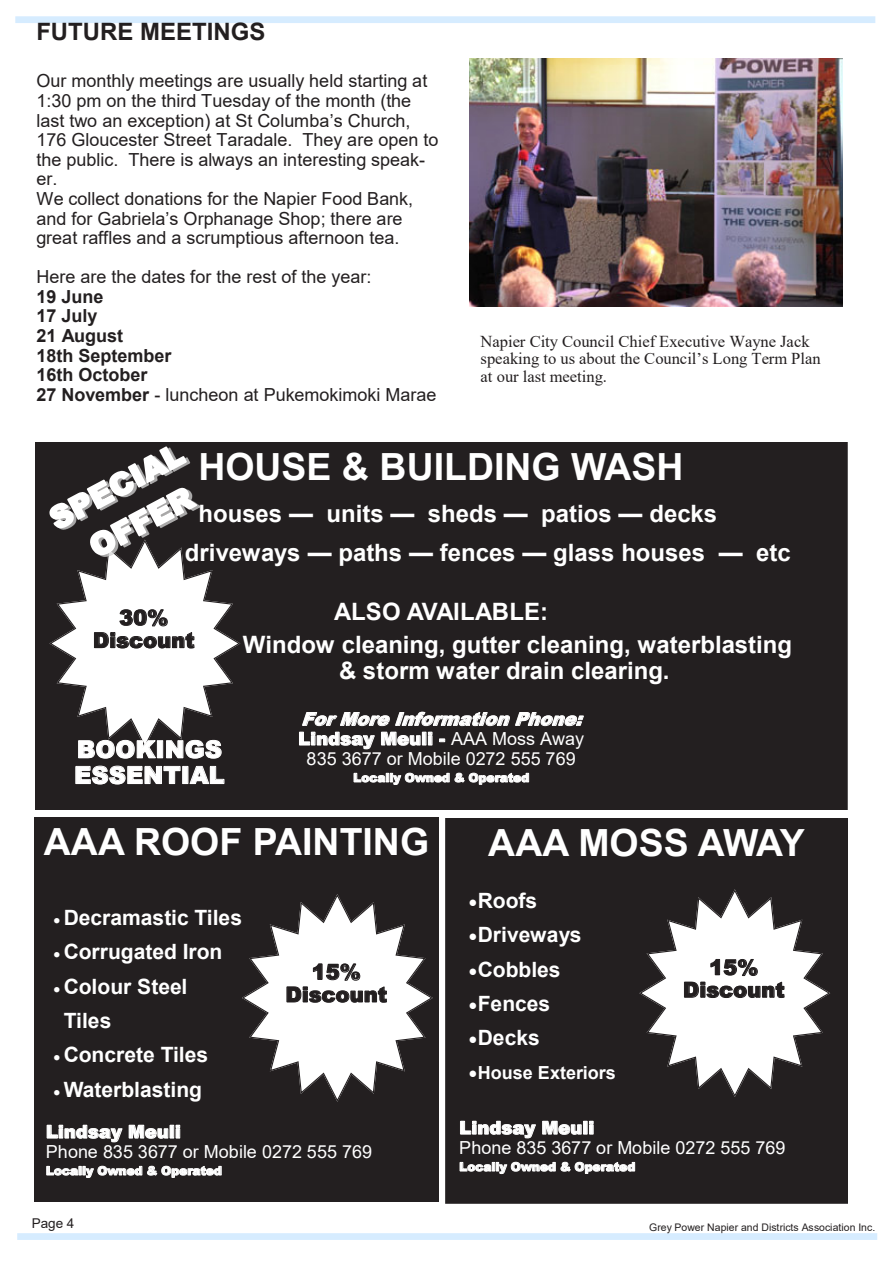
<style>
.page{position:relative;width:893px;height:1263px;background:#fff}
.page>*{position:absolute;margin:0;border:0;box-sizing:border-box;transform-origin:0 0}
.t1{font:700 37.5px "Arial";color:#fff}
.t2{font:700 24px/39.3px "Arial";color:#fff}
.t3{font:900 24px/25.8px "Arial";color:#fff}
.t4{font:700 24px "Arial";color:#231f20}
.t5{font:700 21.15px "Arial";color:#fff}
.t6{font:700 21px/34.2px "Arial";color:#fff}
.t7{font:900 21px/22.5px "Arial";color:#231f20;text-align:center}
.t8{font:18px/19.6px "Arial";color:#231f20}
.t9{font:18px/19.6px "Arial";letter-spacing:.005em;color:#fff}
.t10{font:700 18px "Arial";color:#fff}
.t11{font:16.65px "Times New Roman";color:#231f20}
.t12{font:16.5px/17.4px "Times New Roman";color:#231f20}
.t13{font:13.5px "Arial";color:#231f20}
.t14{font:900 12px "Arial";color:#fff}
.t15{font:10.5px "Arial";color:#231f20}
.s1{font-weight:700}
.s2{font-weight:900;font-style:italic}
.s3{font-weight:900}
</style>
<div class="page">
<div style="left:17px;top:1233px;width:860px;height:7px;background:#d6ecff"></div>
<div style="left:15px;top:16px;width:860px;height:7px;background:#d6ecff"></div>
<div style="left:35px;top:817px;width:404px;height:385px;background:#231f20"></div>
<svg style="left:47px;top:1125px;width:76px;height:17px"></svg>
<svg style="left:129px;top:1124px;width:39px;height:15px"></svg>
<div style="left:170px;top:1125px;width:4px;height:13px;border:1px solid #fff"></div>
<div style="left:176px;top:1128px;width:4px;height:10px;border:1px solid #fff"></div>
<svg style="left:46px;top:1166px;width:176px;height:12px"></svg>
<svg style="left:242px;top:894px;width:191px;height:208px"></svg>
<div style="left:446px;top:818px;width:401px;height:385px;background:#231f20"></div>
<svg style="left:460px;top:1121px;width:76px;height:17px"></svg>
<svg style="left:542px;top:1120px;width:40px;height:15px"></svg>
<div style="left:583px;top:1121px;width:4px;height:13px;border:1px solid #fff"></div>
<div style="left:589px;top:1124px;width:4px;height:10px;border:1px solid #fff"></div>
<svg style="left:460px;top:1162px;width:175px;height:12px"></svg>
<svg style="left:639px;top:889px;width:191px;height:208px"></svg>
<div style="left:36px;top:442px;width:811px;height:368px;background:#231f20"></div>
<svg style="left:299px;top:711px;width:285px;height:38px"></svg>
<svg style="left:354px;top:773px;width:175px;height:12px"></svg>
<svg style="left:75px;top:765px;width:106px;height:19px"></svg>
<div style="left:182px;top:766px;width:6px;height:18px;border:1px solid #fff"></div>
<svg style="left:189px;top:766px;width:36px;height:18px"></svg>
<svg style="left:49px;top:446px;width:191px;height:313px"></svg>
<img style="left:470px;top:58px;width:372px;height:249px">
<p class="t4" style="left:36px;top:15px;width:230px">FUTURE MEETINGS</p>
<p class="t8" style="left:36px;top:71px;width:404px">Our monthly meetings are usually held starting at 1:30 pm on the third Tuesday of the month (the last two an exception) at St Columba’s Church, 176 Gloucester Street Taradale. They are open to the public. There is always an interesting speak&shy;er.<br>We collect donations for the Napier Food Bank, and for Gabriela’s Orphanage Shop; there are great raffles and a scrumptious afternoon tea.</p>
<p class="t8" style="left:36px;top:267px;width:402px">Here are the dates for the rest of the year:<br><span class="s1">19 June<br>17 July<br>21 August<br>18th September<br>16th October<br>27 November</span> - luncheon at Pukemokimoki Marae</p>
<p class="t11" style="left:481px;top:329px;width:331px">Napier City Council Chief Executive Wayne Jack</p>
<p class="t12" style="left:481px;top:349px;width:342px">speaking to us about the Council’s Long Term Plan at our last meeting.</p>
<p class="t1" style="left:198px;top:440px;width:487px">HOUSE &amp; BUILDING WASH</p>
<p class="t2" style="left:185px;top:494px;width:607px;text-indent:14px">houses — units — sheds — patios — decks driveways — paths — fences — glass houses — etc</p>
<p class="t2" style="left:243px;top:595px;width:551px;line-height:32.7px;text-indent:91px">ALSO AVAILABLE:<br>Window cleaning, gutter cleaning, waterblasting</p>
<p class="t2" style="left:339px;top:651px;width:332px">&amp; storm water drain clearing.</p>
<p class="t9" style="left:298px;top:709px;width:293px;text-align:center"><span class="s2">ForMoreInformationPhone:<br></span><span class="s3">Lindsay Meuli -</span> AAA Moss Away<br>835 3677 or Mobile 0272 555 769</p>
<p class="t14" style="left:353px;top:769px;width:178px">Locally Owned &amp; Operated</p>
<p class="t7" style="left:93px;top:606px;width:103px">30%<br>Discount</p>
<p class="t3" style="left:74px;top:736px;width:152px">BOOKINGS<br>ESSENTIAL</p>
<p class="t1" style="left:44px;top:815px;width:387px">AAA ROOF PAINTING</p>
<p class="t6" style="left:54px;top:901px;width:190px">• Decramastic Tiles</p>
<p class="t6" style="left:54px;top:935px;width:170px">• Corrugated Iron</p>
<p class="t6" style="left:64px;top:969px;width:125px;text-indent:-10px">• Colour Steel<br>Tiles</p>
<p class="t5" style="left:54px;top:1040px;width:156px">• Concrete Tiles</p>
<p class="t6" style="left:54px;top:1072px;width:150px">• Waterblasting</p>
<p class="t7" style="left:285px;top:960px;width:103px">15%<br>Discount</p>
<p class="t9" style="left:46px;top:1122px;width:328px"><span class="s3">Lindsay Meuli<br></span>Phone 835 3677 or Mobile 0272 555 769</p>
<p class="t14" style="left:46px;top:1162px;width:178px">Locally Owned &amp; Operated</p>
<p class="t1" style="left:488px;top:816px;width:318px">AAA MOSS AWAY</p>
<p class="t6" style="left:469px;top:884px;width:70px">• Roofs</p>
<p class="t6" style="left:469px;top:918px;width:114px">• Driveways</p>
<p class="t6" style="left:469px;top:952px;width:93px">• Cobbles</p>
<p class="t6" style="left:469px;top:987px;width:83px">• Fences</p>
<p class="t6" style="left:469px;top:1021px;width:72px">• Decks</p>
<p class="t10" style="left:469px;top:1060px;width:149px">• House Exteriors</p>
<p class="t7" style="left:683px;top:955px;width:103px">15%<br>Discount</p>
<p class="t9" style="left:459px;top:1118px;width:328px"><span class="s3">Lindsay Meuli<br></span>Phone 835 3677 or Mobile 0272 555 769</p>
<p class="t14" style="left:459px;top:1158px;width:178px">Locally Owned &amp; Operated</p>
<p class="t13" style="left:32px;top:1214px;width:44px">Page 4</p>
<p class="t15" style="left:649px;top:1220px;width:227px">Grey Power Napier and Districts Association Inc.</p>
</div>
